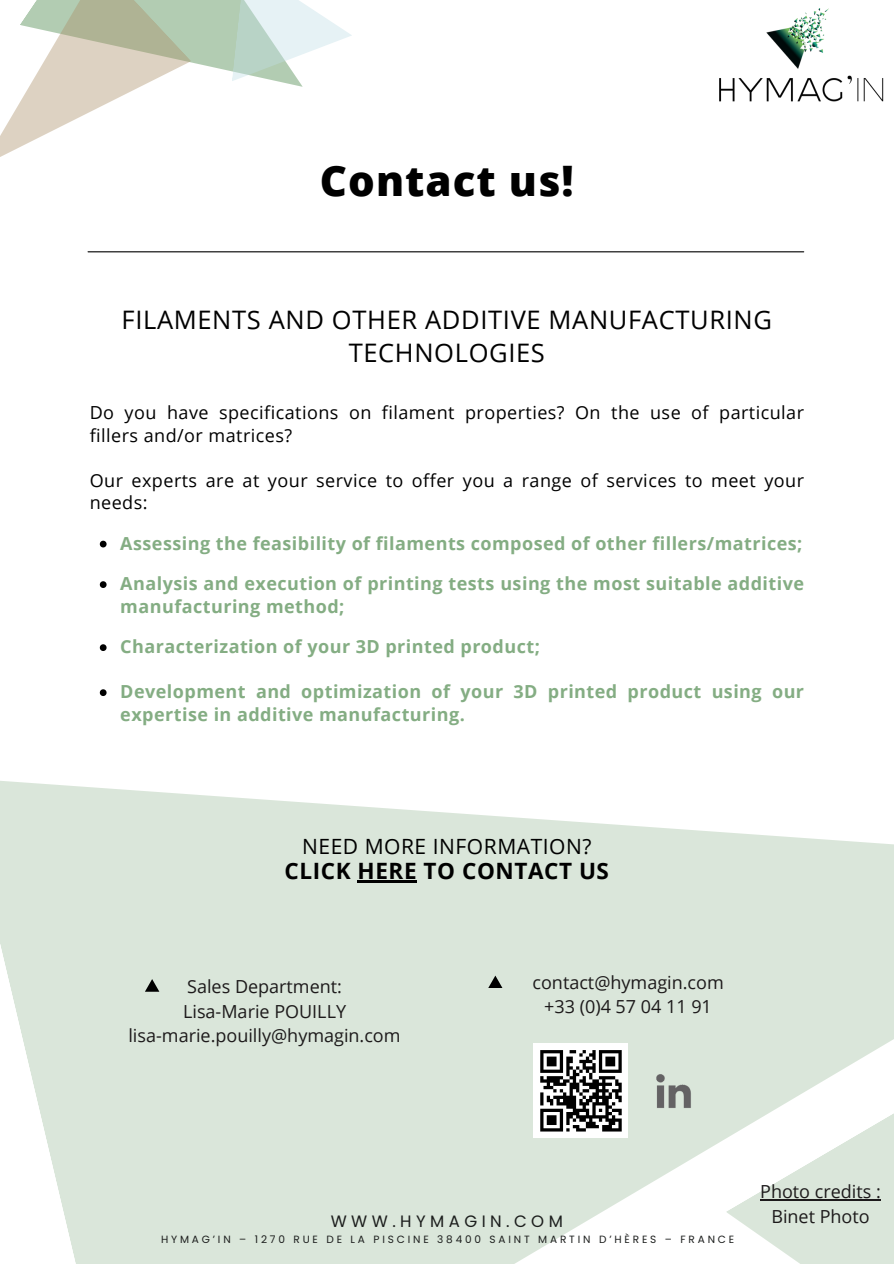
<style>
.page{position:relative;width:894px;height:1264px;background:#fff}
.page>*{position:absolute;margin:0;border:0;box-sizing:border-box;transform-origin:0 0}
.t1{font:800 42px "Open Sans";letter-spacing:.025em;color:#000}
.t2{font:25.5px/32.7px "Open Sans";letter-spacing:.025em;color:#000;text-align:center}
.t3{font:700 22.5px "Open Sans";letter-spacing:.025em;color:#000}
.t4{font:21px "Open Sans";letter-spacing:.025em;color:#000}
.t5{font:700 18px/22.5px "Open Sans";letter-spacing:.025em;color:#84ad83}
.t6{font:18px/22.5px "Open Sans";letter-spacing:.025em;color:#000}
.t7{font:18px/24.8px "Open Sans";color:#1d1a1b;text-align:center}
.t8{font:16.5px "Poppins";letter-spacing:.27em;color:#1c1e1d}
.t9{font:10.5px "Poppins";letter-spacing:.27em;color:#1c1e1d}
</style>
<div class="page">
<svg style="left:0;top:0;width:352px;height:157px"></svg>
<svg style="left:0;top:781px;width:893px;height:482px;background:#dfe9df"></svg>
<div style="left:533px;top:1043px;width:95px;height:94px;background:#fff"></div>
<svg style="left:540px;top:1050px;width:81px;height:81px"></svg>
<hr style="left:602px;top:1128px;width:19px;height:3px;background:#000">
<img style="left:652px;top:1070px;width:42px;height:41px">
<svg style="left:725px;top:890px;width:168px;height:373px;fill:#dae6da"></svg>
<svg style="left:100px;top:540px;width:6px;height:7px"></svg>
<svg style="left:100px;top:581px;width:6px;height:7px"></svg>
<svg style="left:100px;top:644px;width:6px;height:7px"></svg>
<svg style="left:100px;top:689px;width:6px;height:7px"></svg>
<hr style="left:357px;top:880px;width:60px;height:2px;background:#000">
<svg style="left:488px;top:975px;width:14px;height:13px"></svg>
<img style="left:719px;top:9px;width:165px;height:93px">
<hr style="left:88px;top:251px;width:715px;height:1px;background:#000">
<svg style="left:145px;top:979px;width:14px;height:12px"></svg>
<hr style="left:760px;top:1198px;width:120px;height:2px;background:#1d1a1b">
<p class="t1" style="left:320px;top:151px;width:255px">Contact us!</p>
<h4 class="t2" style="left:122px;top:303px;width:651px">FILAMENTS AND OTHER ADDITIVE MANUFACTURING<br>TECHNOLOGIES</h4>
<h4 class="t6" style="left:90px;top:401px;width:715px">Do you have specifications on filament properties? On the use of particular fillers and/or matrices?</h4>
<p class="t6" style="left:90px;top:468px;width:715px">Our experts are at your service to offer you a range of services to meet your needs:</p>
<p class="t5" style="left:120px;top:531px;width:683px">Assessing the feasibility of filaments composed of other fillers/matrices;</p>
<p class="t5" style="left:120px;top:572px;width:685px">Analysis and execution of printing tests using the most suitable additive manufacturing method;</p>
<p class="t5" style="left:120px;top:635px;width:421px">Characterization of your 3D printed product;</p>
<h3 class="t5" style="left:120px;top:680px;width:685px">Development and optimization of your 3D printed product using our expertise in additive manufacturing.</h3>
<h4 class="t4" style="left:302px;top:831px;width:291px">NEED MORE INFORMATION?</h4>
<h4 class="t3" style="left:284px;top:854px;width:326px">CLICK HERE TO CONTACT US</h4>
<h4 class="t7" style="left:128px;top:973px;width:273px">Sales Department:<br>Lisa-Marie POUILLY lisa-marie.pouilly@hymagin.com</h4>
<h4 class="t7" style="left:532px;top:969px;width:193px">contact@hymagin.com +33 (0)4 57 04 11 91</h4>
<p class="t8" style="left:330px;top:1209px;width:234px">WWW.HYMAGIN.COM</p>
<h1 class="t9" style="left:161px;top:1231px;width:574px">HYMAG’IN – 1270 RUE DE LA PISCINE 38400 SAINT MARTIN D’HÈRES – FRANCE</h1>
<p class="t7" style="left:760px;top:1178px;width:122px">Photo credits :<br>Binet Photo</p>
</div>
